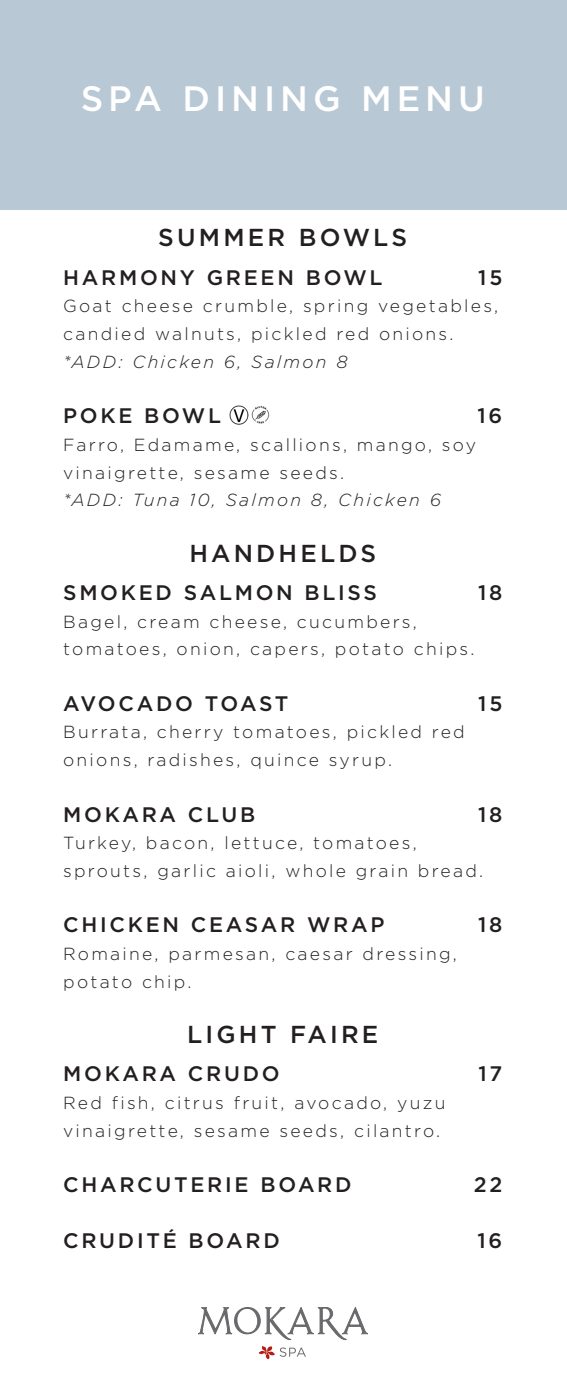
<style>
.page{position:relative;width:567px;height:1386px;background:#fff}
.page>*{position:absolute;margin:0;border:0;box-sizing:border-box;transform-origin:0 0}
.t1{font:500 35.35px "Gotham";letter-spacing:.14em;color:#fff}
.t2{font:500 24.5px "Gotham";letter-spacing:.13em;color:#231f20}
.t3{font:500 21px "Gotham";letter-spacing:.13em;color:#231f20}
.t4{font:300 17.5px/27.7px "Gotham";letter-spacing:.13em;color:#231f20}
.t5{font:italic 300 17.5px "Gotham";letter-spacing:.13em;color:#231f20}
</style>
<div class="page">
<div style="left:0;top:0;width:567px;height:209px;background:#b9c8d5"></div>
<svg style="left:199px;top:1307px;width:169px;height:33px"></svg>
<svg style="left:259px;top:1346px;width:47px;height:13px"></svg>
<img style="left:229px;top:406px;width:20px;height:19px">
<img style="left:251px;top:406px;width:19px;height:18px">
<p class="t1" style="left:81px;top:75px;width:406px">SPA DINING MENU</p>
<p class="t2" style="left:158px;top:222px;width:251px">SUMMER BOWLS</p>
<p class="t3" style="left:63px;top:263px;width:321px">HARMONY GREEN BOWL</p>
<p class="t3" style="left:478px;top:263px;width:26px">15</p>
<p class="t4" style="left:63px;top:292px;width:437px">Goat cheese crumble, spring vegetables, candied walnuts, pickled red onions.</p>
<p class="t5" style="left:63px;top:350px;width:286px">*ADD: Chicken 6, Salmon 8</p>
<p class="t3" style="left:63px;top:402px;width:159px">POKE BOWL</p>
<p class="t3" style="left:478px;top:402px;width:26px">16</p>
<p class="t4" style="left:63px;top:430px;width:414px">Farro, Edamame, scallions, mango, soy vinaigrette, sesame seeds.</p>
<p class="t5" style="left:63px;top:489px;width:379px">*ADD: Tuna 10, Salmon 8, Chicken 6</p>
<p class="t2" style="left:189px;top:537px;width:188px">HANDHELDS</p>
<p class="t3" style="left:63px;top:579px;width:315px">SMOKED SALMON BLISS</p>
<p class="t3" style="left:478px;top:579px;width:26px">18</p>
<p class="t4" style="left:63px;top:607px;width:413px">Bagel, cream cheese, cucumbers, tomatoes, onion, capers, potato chips.</p>
<p class="t3" style="left:63px;top:690px;width:227px">AVOCADO TOAST</p>
<p class="t3" style="left:478px;top:690px;width:26px">15</p>
<p class="t4" style="left:63px;top:718px;width:403px">Burrata, cherry tomatoes, pickled red onions, radishes, quince syrup.</p>
<p class="t3" style="left:63px;top:800px;width:194px">MOKARA CLUB</p>
<p class="t3" style="left:478px;top:800px;width:26px">18</p>
<p class="t4" style="left:63px;top:829px;width:422px">Turkey, bacon, lettuce, tomatoes, sprouts, garlic aioli, whole grain bread.</p>
<p class="t3" style="left:63px;top:911px;width:323px">CHICKEN CEASAR WRAP</p>
<p class="t3" style="left:478px;top:911px;width:26px">18</p>
<p class="t4" style="left:63px;top:940px;width:395px">Romaine, parmesan, caesar dressing, potato chip.</p>
<p class="t2" style="left:187px;top:1019px;width:193px">LIGHT FAIRE</p>
<p class="t3" style="left:63px;top:1060px;width:218px">MOKARA CRUDO</p>
<p class="t3" style="left:479px;top:1060px;width:25px">17</p>
<p class="t4" style="left:63px;top:1089px;width:384px">Red fish, citrus fruit, avocado, yuzu vinaigrette, sesame seeds, cilantro.</p>
<p class="t3" style="left:63px;top:1171px;width:290px">CHARCUTERIE BOARD</p>
<p class="t3" style="left:474px;top:1171px;width:30px">22</p>
<p class="t3" style="left:63px;top:1227px;width:218px">CRUDITÉ BOARD</p>
<p class="t3" style="left:478px;top:1227px;width:26px">16</p>
</div>
